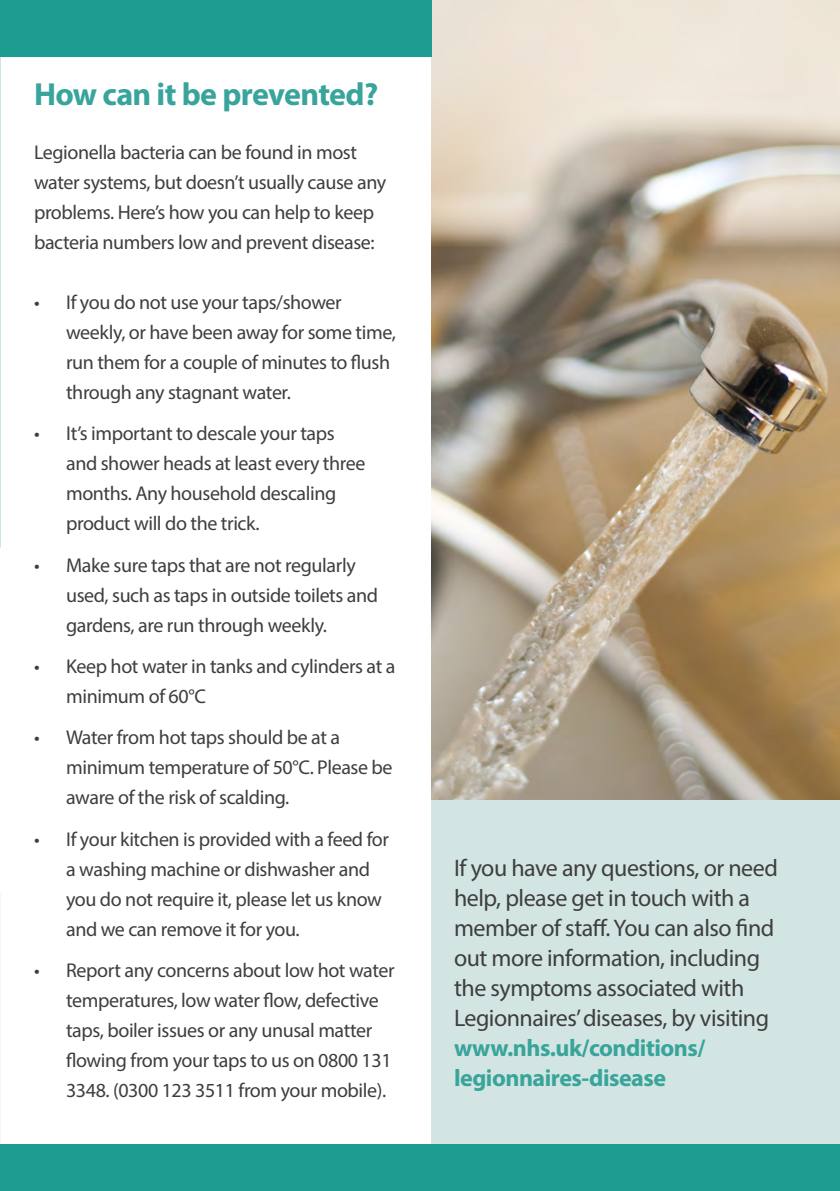
<style>
.page{position:relative;width:840px;height:1191px;background:#fff}
.page>*{position:absolute;margin:0;border:0;box-sizing:border-box;transform-origin:0 0}
.t1{font:700 32px "Myriad Pro";letter-spacing:-.02em;color:#38a49b}
.t2{font:24px/30px "Myriad Pro";letter-spacing:-.02em;color:#3e3e3f}
.t3{font:20px/30px "Myriad Pro";letter-spacing:-.02em;color:#3e3e3f}
.s1{font-weight:700;color:#38a49b}
</style>
<div class="page">
<div style="left:431px;top:799px;width:408px;height:392px;background:#d3e5e2"></div>
<hr style="left:0;top:157px;width:2px;height:412px;background:#231f20;opacity:.12">
<img style="left:431px;top:0;width:408px;height:799px">
<div style="left:0;top:1144px;width:839px;height:47px;background:#1d9d92"></div>
<div style="left:0;top:0;width:431px;height:57px;background:#1d9d92"></div>
<p class="t1" style="left:34px;top:73px;width:345px">How can it be prevented?</p>
<p class="t3" style="left:34px;top:137px;width:353px">Legionella bacteria can be found in most water systems, but doesn’t usually cause any problems. Here’s how you can help to keep bacteria numbers low and prevent disease:</p>
<p class="t3" style="left:66px;top:287px;width:331px;text-indent:-32px">• If you do not use your taps/shower weekly, or have been away for some time, run them for a couple of minutes to flush through any stagnant water.</p>
<p class="t3" style="left:66px;top:418px;width:301px;text-indent:-32px">• It’s important to descale your taps and shower heads at least every three months. Any household descaling product will do the trick.</p>
<p class="t3" style="left:66px;top:549px;width:313px;text-indent:-32px">• Make sure taps that are not regularly used, such as taps in outside toilets and gardens, are run through weekly.</p>
<p class="t3" style="left:66px;top:651px;width:331px;text-indent:-32px">• Keep hot water in tanks and cylinders at a minimum of 60°C</p>
<p class="t3" style="left:66px;top:722px;width:328px;text-indent:-32px">• Water from hot taps should be at a minimum temperature of 50°C. Please be aware of the risk of scalding.</p>
<p class="t3" style="left:66px;top:823px;width:324px;text-indent:-32px">• If your kitchen is provided with a feed for a washing machine or dishwasher and you do not require it, please let us know and we can remove it for you.</p>
<p class="t3" style="left:66px;top:955px;width:330px;text-indent:-32px">• Report any concerns about low hot water temperatures, low water flow, defective taps, boiler issues or any unusal matter flowing from your taps to us on 0800 131<br>3348. (0300 123 3511 from your mobile).</p>
<p class="t2" style="left:454px;top:852px;width:325px">If you have any questions, or need help, please get in touch with a member of staff. You can also find out more information, including the symptoms associated with<br>Legionnaires’ diseases, by visiting <span class="s1">www.nhs.uk/conditions/ legionnaires-disease</span></p>
</div>
